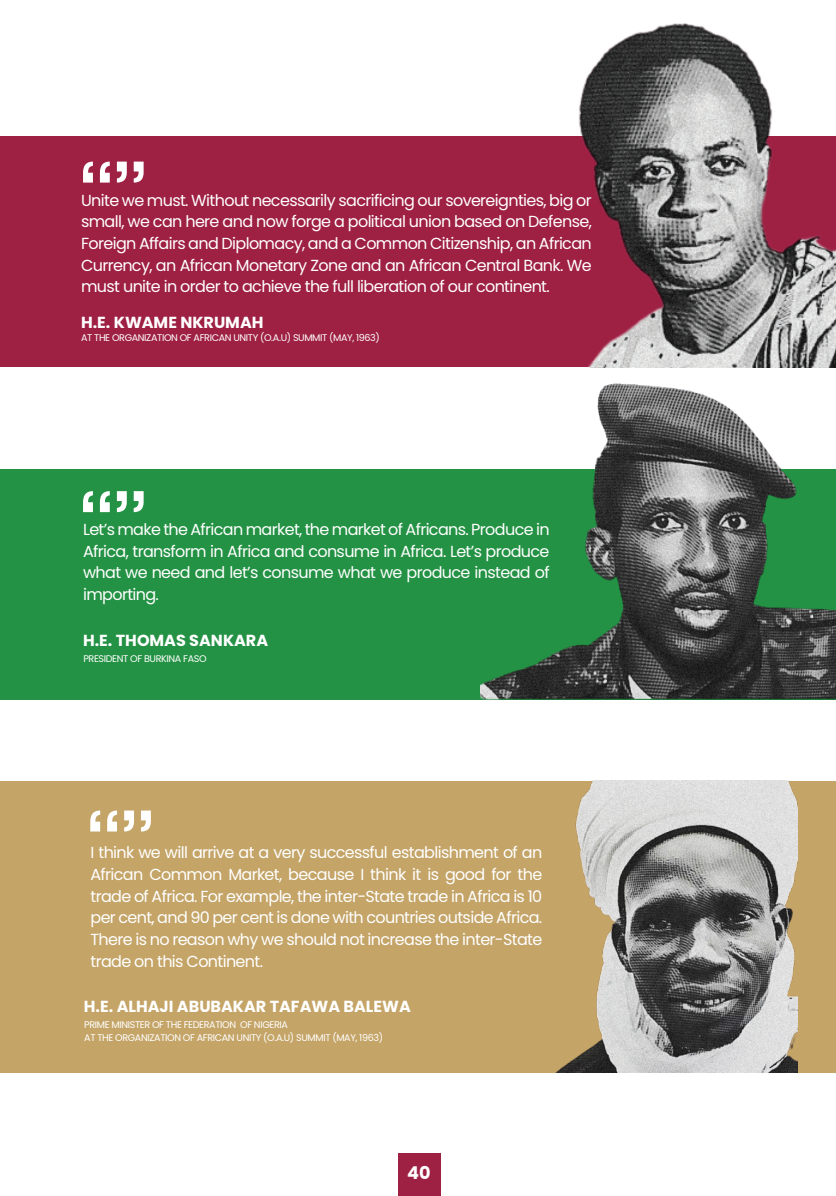
<style>
.page{position:relative;width:836px;height:1196px;background:#fff}
.page>*{position:absolute;margin:0;border:0;box-sizing:border-box;transform-origin:0 0}
.t1{font:700 17.6px "Poppins";color:#fff}
.t2{font:16px/21.6px "Poppins";letter-spacing:-.04em;color:#fff;text-align:justify}
.t3{font:700 16px "Poppins";color:#fff}
.t4{font:9.6px/13px "Poppins";letter-spacing:-.04em;color:#fff}
</style>
<div class="page">
<div style="left:398px;top:1152px;width:42px;height:43px;background:#9e2043"></div>
<div style="left:0;top:137px;width:835px;height:230px;background:#9e2043"></div>
<img style="left:512px;top:23px;width:323px;height:303px">
<svg style="left:83px;top:161px;width:27px;height:21px"></svg>
<svg style="left:117px;top:161px;width:26px;height:21px"></svg>
<div style="left:0;top:469px;width:835px;height:230px;background:#249244"></div>
<img style="left:480px;top:326px;width:355px;height:375px">
<svg style="left:83px;top:491px;width:27px;height:21px"></svg>
<svg style="left:117px;top:491px;width:26px;height:21px"></svg>
<div style="left:0;top:780px;width:835px;height:291px;background:#c4a467"></div>
<svg style="left:90px;top:810px;width:27px;height:21px"></svg>
<svg style="left:124px;top:810px;width:27px;height:21px"></svg>
<img style="left:551px;top:780px;width:246px;height:291px">
<p class="t2" style="left:81px;top:189px;width:512px">Unite we must. Without necessarily sacrificing our sovereignties, big or small, we can here and now forge a political union based on Defense, Foreign Affairs and Diplomacy, and a Common Citizenship, an African Currency, an African Monetary Zone and an African Central Bank. We must unite in order to achieve the full liberation of our continent.</p>
<p class="t3" style="left:81px;top:313px;width:184px">H.E. KWAME NKRUMAH</p>
<p class="t4" style="left:81px;top:331px;width:300px">AT THE ORGANIZATION OF AFRICAN UNITY (O.A.U) SUMMIT (MAY, 1963)</p>
<p class="t2" style="left:83px;top:518px;width:468px">Let’s make the African market, the market of Africans. Produce in Africa, transform in Africa and consume in Africa. Let’s produce what we need and let’s consume what we produce instead of importing.</p>
<p class="t3" style="left:83px;top:631px;width:186px">H.E. THOMAS SANKARA</p>
<p class="t4" style="left:83px;top:652px;width:125px">PRESIDENT OF BURKINA FASO</p>
<p class="t2" style="left:90px;top:842px;width:453px">I think we will arrive at a very successful establishment of an African Common Market, because I think it is good for the trade of Africa. For example, the inter-State trade in Africa is 10 per cent, and 90 per cent is done with countries outside Africa.<br>There is no reason why we should not increase the inter-State trade on this Continent.</p>
<p class="t3" style="left:84px;top:996px;width:328px">H.E. ALHAJI ABUBAKAR TAFAWA BALEWA</p>
<p class="t4" style="left:84px;top:1018px;width:300px">PRIME MINISTER OF THE FEDERATION OF NIGERIA<br>AT THE ORGANIZATION OF AFRICAN UNITY (O.A.U) SUMMIT (MAY, 1963)</p>
<p class="t1" style="left:407px;top:1162px;width:25px">40</p>
</div>
